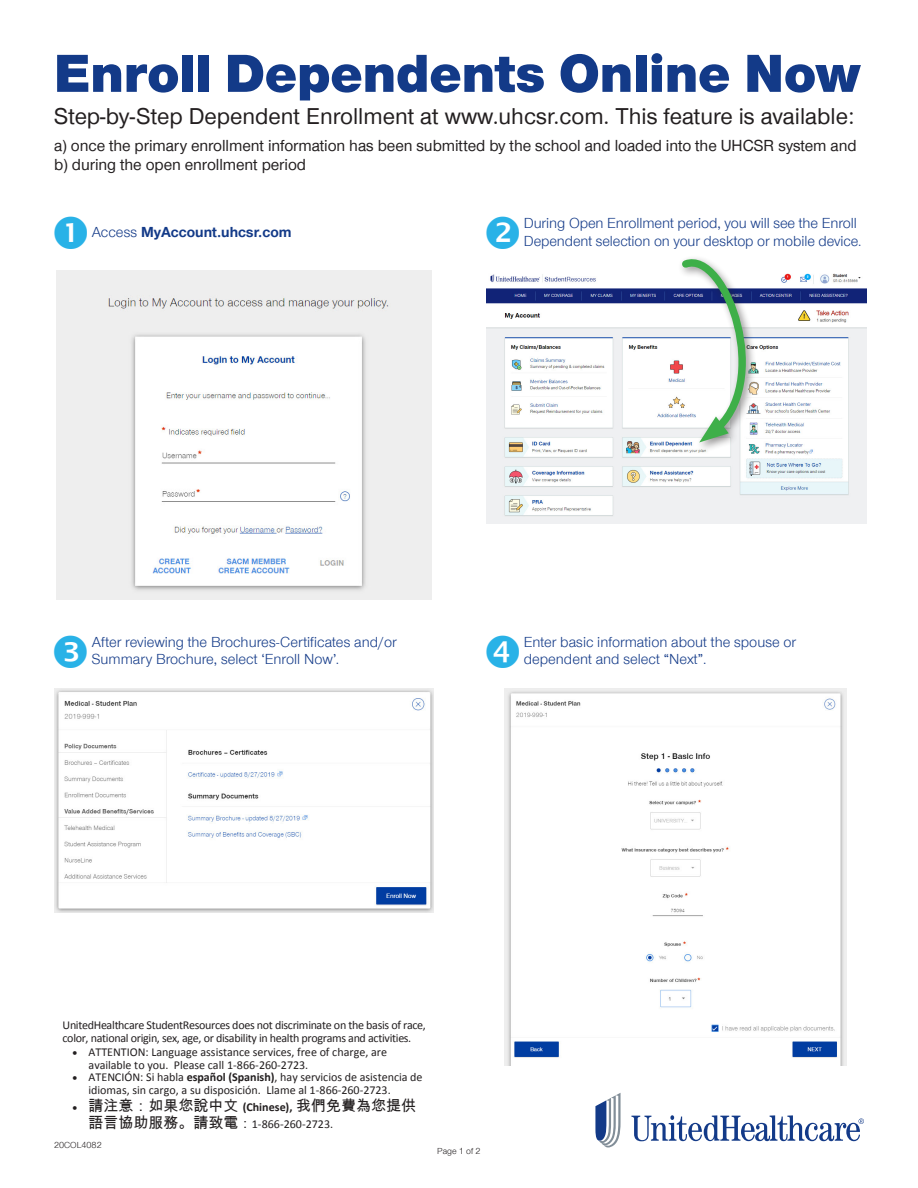
<style>
.page{position:relative;width:918px;height:1188px;background:#fff}
.page>*{position:absolute;margin:0;border:0;box-sizing:border-box;transform-origin:0 0}
.t1{font:900 55.5px "UHC Sans";color:#133a88}
.t2{font:500 23.7px "UHC Sans";color:#231f20}
.t3{font:500 16.5px/19.5px "UHC Sans";letter-spacing:-.005em;color:#231f20}
.bullet{font:15px/17.2px "UHC Sans";color:#133a88}
.t4{font:15px "Arial Unicode MS";color:#231f20}
.bullet-2{font:700 15px "UHC Sans";color:#133a88}
.t5{font:12px/12.8px "Calibri";letter-spacing:-.01em;color:#231f20}
.t6{font:12px/12.8px "Calibri";letter-spacing:-.03em;color:#231f20}
.t7{font:9px "UHC Sans";color:#231f20}
.s1{font-weight:400}
.s2{font-weight:700}
.s3{font-family:"Calibri";font-weight:700;font-size:12px}
.s4{font-family:"Arial Unicode MS";font-size:15px}
.s5{font-family:"Arial Unicode MS";font-size:13.5px}
</style>
<div class="page">
<svg style="left:631px;top:1115px;width:233px;height:26px"></svg>
<svg style="left:595px;top:1093px;width:26px;height:55px"></svg>
<img style="left:56px;top:270px;width:375px;height:329px">
<img style="left:486px;top:273px;width:380px;height:250px">
<div style="left:678px;top:254px;width:79px;height:199px;background:#231f20;opacity:.5"></div>
<svg style="left:676px;top:254px;width:99px;height:189px"></svg>
<img style="left:54px;top:689px;width:379px;height:224px">
<img style="left:504px;top:689px;width:342px;height:376px">
<p class="t1" style="left:54px;top:34px;width:808px">Enroll Dependents Online Now</p>
<p class="t2" style="left:54px;top:101px;width:802px">Step-by-Step Dependent Enrollment at www.uhcsr.com. This feature is available:</p>
<p class="t3" style="left:54px;top:135px;width:804px">a) once the primary enrollment information has been submitted by the school and loaded into the UHCSR system and b) during the open enrollment period</p>
<p class="bullet-2" style="left:92px;top:222px;width:201px"><span class="s1">Access</span> MyAccount.uhcsr.com</p>
<p class="bullet" style="left:524px;top:214px;width:339px">During Open Enrollment period, you will see the Enroll<br>Dependent selection on your desktop or mobile device.</p>
<p class="bullet" style="left:92px;top:633px;width:306px">After reviewing the Brochures-Certificates and/or<br>Summary Brochure, select ‘Enroll Now’.</p>
<p class="bullet" style="left:524px;top:633px;width:274px">Enter basic information about the spouse or dependent and select “Next”.</p>
<p class="t6" style="left:63px;top:1018px;width:365px">UnitedHealthcare StudentResources does not discriminate on the basis of race, color, national origin, sex, age, or disability in health programs and activities.</p>
<p class="t5" style="left:89px;top:1045px;width:300px;text-indent:-16px">• ATTENTION: Language assistance services, free of charge, are available to you. Please call 1-866-260-2723.</p>
<p class="t5" style="left:89px;top:1071px;width:335px;text-indent:-16px">• ATENCIÓN: Si habla <span class="s2">español (Spanish)</span>, hay servicios de asistencia de idiomas, sin cargo, a su disposición. Llame al 1-866-260-2723.</p>
<p class="t4" style="left:72px;top:1094px;width:345px">• 請注意：如果您說中文 <span class="s3">(Chinese),</span> 我們免費為您提供</p>
<p class="t5" style="left:89px;top:1117px;width:246px"><span class="s4">語言協助服務。請致電</span><span class="s5">：</span>1-866-260-2723.</p>
<p class="t7" style="left:54px;top:1139px;width:49px">20COL4082</p>
<p class="t7" style="left:437px;top:1145px;width:45px">Page 1 of 2</p>
</div>
